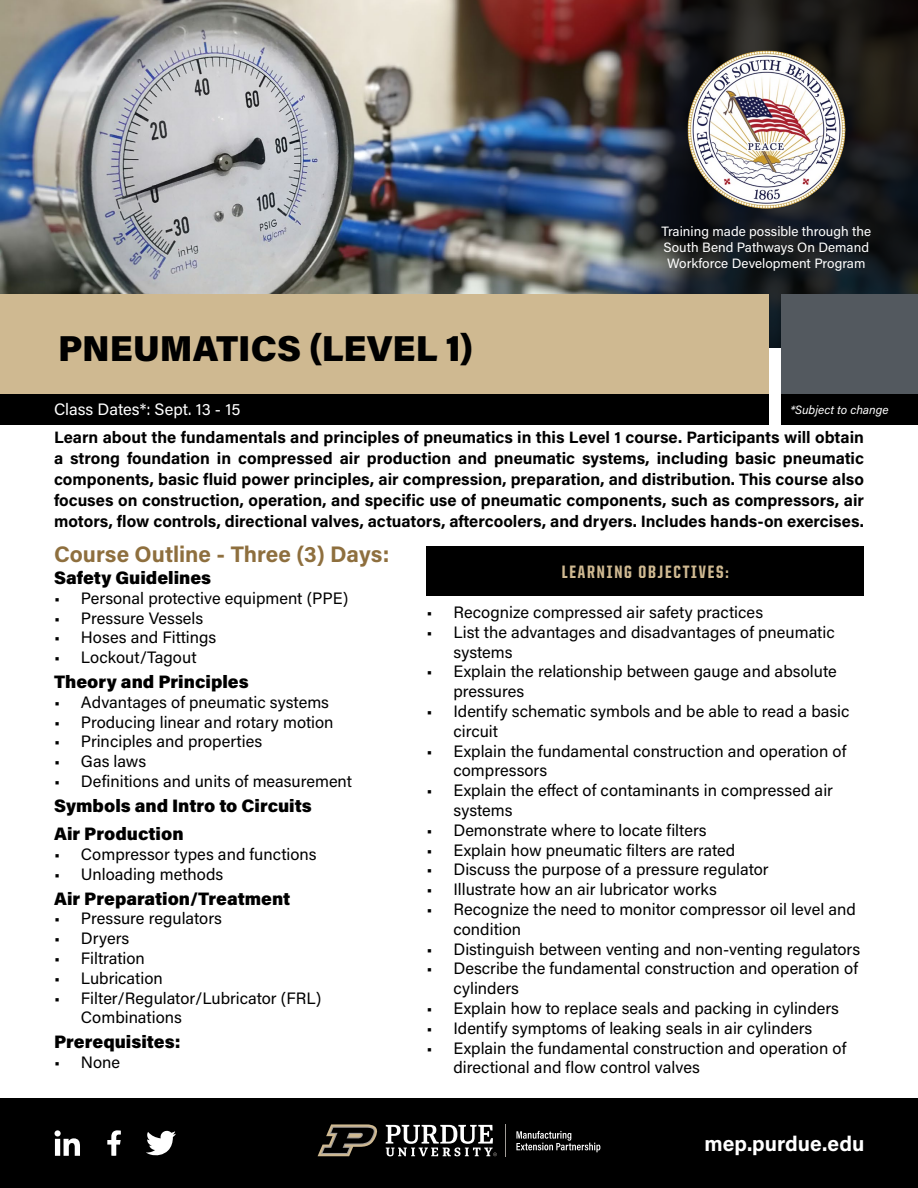
<style>
.page{position:relative;width:918px;height:1188px;background:#fff}
.page>*{position:absolute;margin:0;border:0;box-sizing:border-box;transform-origin:0 0}
.t1{font:900 36px "Acumin Pro";color:#000}
.t2{font:700 22.5px "Acumin Pro";color:#8e6f3e}
.t3{font:700 21px "Acumin Pro";color:#fff}
.t4{font:900 18px/28.3px "Acumin Pro";color:#000}
.t5{font:800 18px "United Sans Cond";letter-spacing:.1em;color:#cfb991}
.t6{font:16.5px/19.8px "Acumin Pro";color:#000}
.t7{font:700 16.5px/21px "Acumin Pro";color:#000;text-align:justify}
.t8{font:16.5px "Acumin Pro";letter-spacing:-.005em;color:#fff}
.t9{font:13.5px/16.2px "Acumin Pro";color:#fff}
.t10{font:italic 12px "Acumin Pro";color:#fff}
</style>
<div class="page">
<div style="left:0;top:1098px;width:918px;height:90px;background:#000"></div>
<svg style="left:107px;top:1130px;width:14px;height:26px"></svg>
<svg style="left:146px;top:1131px;width:30px;height:25px"></svg>
<svg style="left:55px;top:1130px;width:25px;height:26px"></svg>
<svg style="left:516px;top:1131px;width:84px;height:21px"></svg>
<svg style="left:318px;top:1124px;width:60px;height:32px"></svg>
<hr style="left:505px;top:1124px;width:1px;height:32px;background:#a19c97">
<svg style="left:386px;top:1125px;width:111px;height:31px"></svg>
<img style="left:0;top:0;width:588px;height:348px">
<img style="left:588px;top:0;width:330px;height:348px">
<img style="left:677px;top:40px;width:179px;height:179px">
<div style="left:426px;top:547px;width:438px;height:49px;background:#000"></div>
<div style="left:1px;top:294px;width:768px;height:108px;background:#cfb991"></div>
<div style="left:782px;top:294px;width:136px;height:108px;background:#53595f"></div>
<div style="left:0;top:395px;width:769px;height:30px;background:#000"></div>
<div style="left:782px;top:395px;width:136px;height:30px;background:#000"></div>
<p class="t9" style="left:662px;top:222px;width:211px">Training made possible through the<br>South Bend Pathways On Demand<br>Workforce Development Program</p>
<h1 class="t1" style="left:58px;top:323px;width:417px">PNEUMATICS (LEVEL 1)</h1>
<p class="t8" style="left:54px;top:398px;width:188px">Class Dates*: Sept. 13 - 15</p>
<p class="t10" style="left:791px;top:402px;width:100px">*Subject to change</p>
<p class="t7" style="left:54px;top:426px;width:812px">Learn about the fundamentals and principles of pneumatics in this Level 1 course. Participants will obtain a strong foundation in compressed air production and pneumatic systems, including basic pneumatic components, basic fluid power principles, air compression, preparation, and distribution. This course also focuses on construction, operation, and specific use of pneumatic components, such as compressors, air motors, flow controls, directional valves, actuators, aftercoolers, and dryers. Includes hands-on exercises.</p>
<h2 class="t2" style="left:54px;top:539px;width:337px">Course Outline - Three (3) Days:</h2>
<p class="t4" style="left:54px;top:563px;width:159px">Safety Guidelines</p>
<p class="t6" style="left:54px;top:587px;width:296px">• Personal protective equipment (PPE)</p>
<p class="t6" style="left:54px;top:607px;width:151px">• Pressure Vessels</p>
<p class="t6" style="left:54px;top:627px;width:164px">• Hoses and Fittings</p>
<p class="t6" style="left:54px;top:647px;width:144px">• Lockout/Tagout</p>
<p class="t4" style="left:54px;top:667px;width:196px">Theory and Principles</p>
<p class="t6" style="left:54px;top:692px;width:277px">• Advantages of pneumatic systems</p>
<p class="t6" style="left:54px;top:711px;width:281px">• Producing linear and rotary motion</p>
<p class="t6" style="left:54px;top:731px;width:210px">• Principles and properties</p>
<p class="t6" style="left:54px;top:751px;width:94px">• Gas laws</p>
<p class="t6" style="left:54px;top:771px;width:300px">• Definitions and units of measurement</p>
<p class="t4" style="left:54px;top:791px;width:259px">Symbols and Intro to Circuits<br>Air Production</p>
<p class="t6" style="left:54px;top:844px;width:264px">• Compressor types and functions</p>
<p class="t6" style="left:54px;top:864px;width:171px">• Unloading methods</p>
<p class="t4" style="left:54px;top:883px;width:238px">Air Preparation/Treatment</p>
<p class="t6" style="left:54px;top:908px;width:170px">• Pressure regulators</p>
<p class="t6" style="left:54px;top:928px;width:77px">• Dryers</p>
<p class="t6" style="left:54px;top:948px;width:92px">• Filtration</p>
<p class="t6" style="left:54px;top:968px;width:110px">• Lubrication</p>
<p class="t6" style="left:81px;top:987px;width:242px;text-indent:-27px">• Filter/Regulator/Lubricator (FRL)<br>Combinations</p>
<p class="t4" style="left:54px;top:1027px;width:128px">Prerequisites:</p>
<p class="t6" style="left:54px;top:1052px;width:68px">• None</p>
<p class="t5" style="left:562px;top:563px;width:169px">LEARNING OBJECTIVES:</p>
<p class="t6" style="left:426px;top:602px;width:338px">• Recognize compressed air safety practices</p>
<p class="t6" style="left:453px;top:621px;width:383px;text-indent:-27px">• List the advantages and disadvantages of pneumatic systems</p>
<p class="t6" style="left:453px;top:661px;width:385px;text-indent:-27px">• Explain the relationship between gauge and absolute pressures</p>
<p class="t6" style="left:453px;top:701px;width:397px;text-indent:-27px">• Identify schematic symbols and be able to read a basic circuit</p>
<p class="t6" style="left:453px;top:740px;width:394px;text-indent:-27px">• Explain the fundamental construction and operation of compressors</p>
<p class="t6" style="left:453px;top:780px;width:381px;text-indent:-27px">• Explain the effect of contaminants in compressed air systems</p>
<p class="t6" style="left:426px;top:819px;width:282px">• Demonstrate where to locate filters</p>
<p class="t6" style="left:426px;top:839px;width:310px">• Explain how pneumatic filters are rated</p>
<p class="t6" style="left:426px;top:859px;width:344px">• Discuss the purpose of a pressure regulator</p>
<p class="t6" style="left:426px;top:879px;width:292px">• Illustrate how an air lubricator works</p>
<p class="t6" style="left:453px;top:899px;width:404px;text-indent:-27px">• Recognize the need to monitor compressor oil level and condition</p>
<p class="t6" style="left:426px;top:938px;width:435px">• Distinguish between venting and non-venting regulators</p>
<p class="t6" style="left:453px;top:958px;width:406px;text-indent:-27px">• Describe the fundamental construction and operation of cylinders</p>
<p class="t6" style="left:426px;top:998px;width:414px">• Explain how to replace seals and packing in cylinders</p>
<p class="t6" style="left:426px;top:1017px;width:387px">• Identify symptoms of leaking seals in air cylinders</p>
<p class="t6" style="left:453px;top:1037px;width:394px;text-indent:-27px">• Explain the fundamental construction and operation of directional and flow control valves</p>
<p class="t3" style="left:704px;top:1129px;width:161px">mep.purdue.edu</p>
</div>
